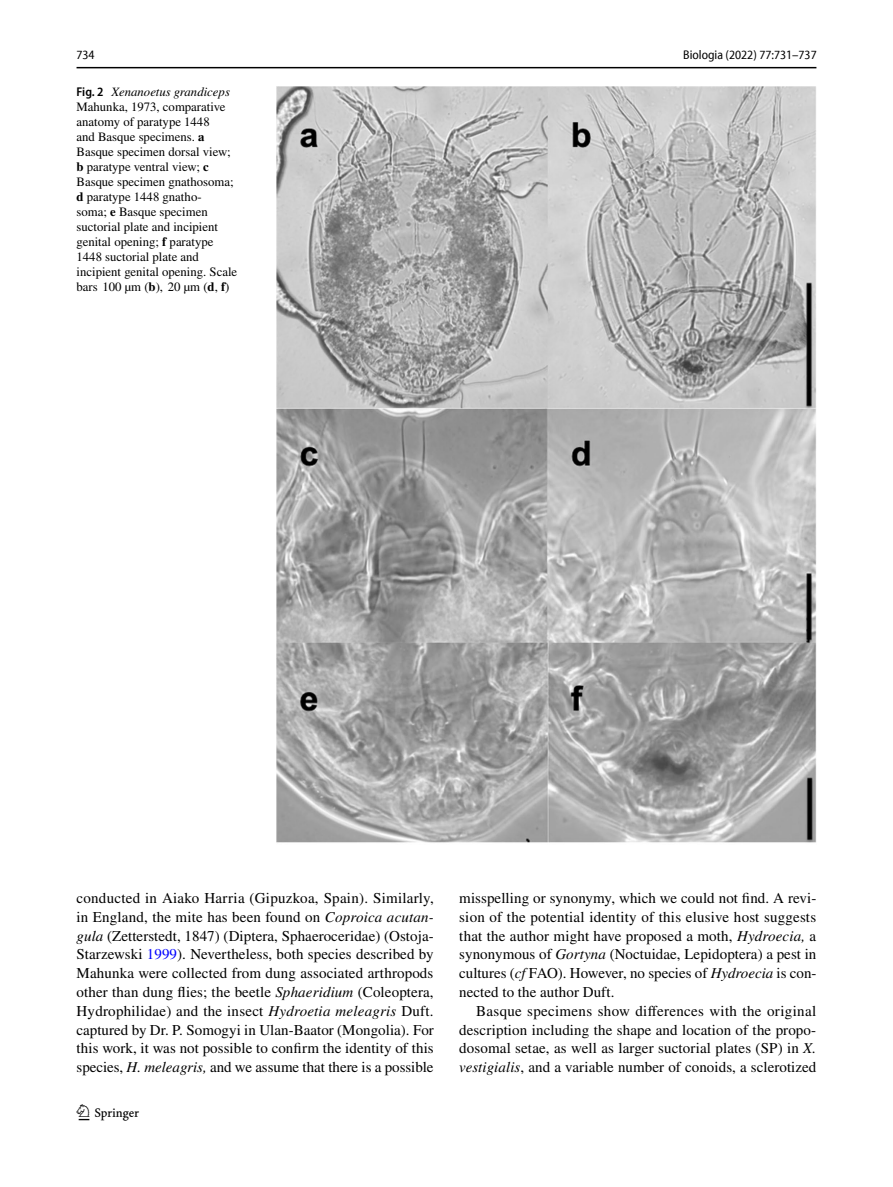
<style>
.page{position:relative;width:893px;height:1187px;background:#fff}
.page>*{position:absolute;margin:0;border:0;box-sizing:border-box;transform-origin:0 0}
.t1{font:22.5px "Springnew Regular 2";color:#000}
.t2{font:15px/18.8px "STIX";letter-spacing:.005em;color:#000;text-align:justify}
.t3{font:12.75px/15px "STIX";color:#000}
.t4{font:semi-condensed 12.75px "Myriad Pro Unic";color:#000}
.s1{font-family:"Myriad Pro";font-weight:600;font-stretch:semi-condensed}
.s2{font-style:italic}
.s3{font-weight:700}
.s4{color:#00f}
</style>
<div class="page">
<hr style="left:77px;top:67px;width:739px;height:1px;background:#000">
<img style="left:276px;top:87px;width:540px;height:756px">
<p class="t4" style="left:77px;top:50px;width:20px">734</p>
<p class="t4" style="left:683px;top:50px;width:135px">Biologia (2022) 77:731–737</p>
<p class="t3" style="left:77px;top:85px;width:162px"><span class="s1">Fig. 2</span> <span class="s2">Xenanoetus grandiceps<br></span>Mahunka, 1973, comparative anatomy of paratype 1448<br>and Basque specimens. <span class="s3">a<br></span>Basque specimen dorsal view; <span class="s3">b</span> paratype ventral view; <span class="s3">c<br></span>Basque specimen gnathosoma; <span class="s3">d</span> paratype 1448 gnatho-<br>soma; <span class="s3">e</span> Basque specimen suctorial plate and incipient genital opening; <span class="s3">f</span> paratype<br>1448 suctorial plate and incipient genital opening. Scale bars 100 µm (<span class="s3">b</span>), 20 µm (<span class="s3">d</span>, <span class="s3">f</span>)</p>
<p class="t2" style="left:77px;top:889px;width:359px">conducted in Aiako Harria (Gipuzkoa, Spain). Similarly, in England, the mite has been found on <span class="s2">Coproica acutan&shy;gula</span> (Zetterstedt, 1847) (Diptera, Sphaeroceridae) (Ostoja-Starzewski <span class="s4">1999</span>). Nevertheless, both species described by Mahunka were collected from dung associated arthropods other than dung flies; the beetle <span class="s2">Sphaeridium</span> (Coleoptera, Hydrophilidae) and the insect <span class="s2">Hydroetia meleagris</span> Duft. captured by Dr. P. Somogyi in Ulan-Baator (Mongolia). For this work, it was not possible to confirm the identity of this species, <span class="s2">H. meleagris,</span> and we assume that there is a possible</p>
<p class="t2" style="left:459px;top:889px;width:359px">misspelling or synonymy, which we could not find. A revi&shy;sion of the potential identity of this elusive host suggests that the author might have proposed a moth, <span class="s2">Hydroecia,</span> a synonymous of <span class="s2">Gortyna</span> (Noctuidae, Lepidoptera) a pest in cultures (<span class="s2">cf</span> FAO). However, no species of <span class="s2">Hydroecia</span> is con&shy;nected to the author Duft.</p>
<p class="t2" style="left:459px;top:1002px;width:359px;text-indent:17px">Basque specimens show differences with the original description including the shape and location of the propo&shy;dosomal setae, as well as larger suctorial plates (SP) in <span class="s2">X. vestigialis</span>, and a variable number of conoids, a sclerotized</p>
<h1 class="t1" style="left:79px;top:1104px;width:62px">1 3</h1>
</div>
